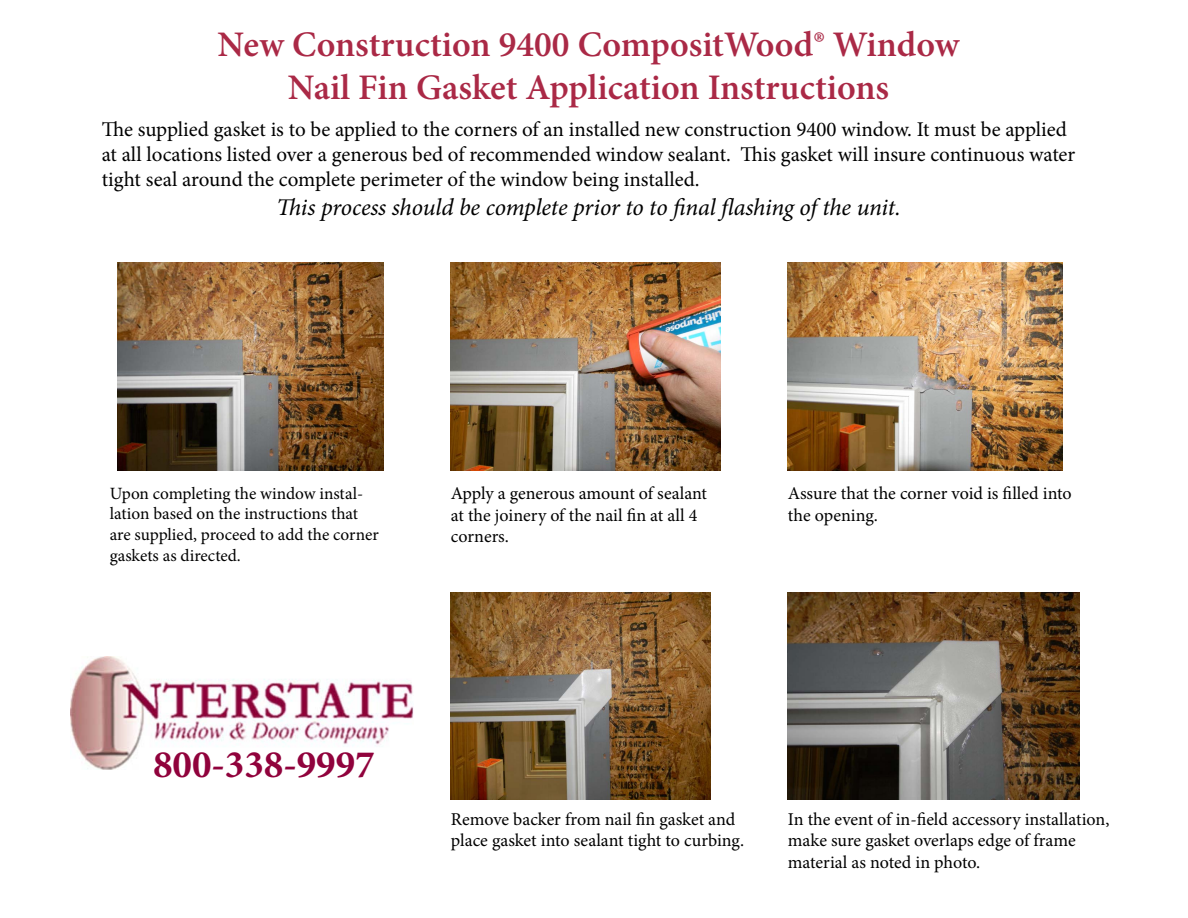
<style>
.page{position:relative;width:1188px;height:918px;background:#fff}
.page>*{position:absolute;margin:0;border:0;box-sizing:border-box;transform-origin:0 0}
.t1{font:700 39px "Minion Pro";color:#90023c}
.t2{font:600 36px/43.2px "Minion Pro";color:#aa2946;text-align:center}
.t3{font:italic 24px "Minion Pro";letter-spacing:-.01em;color:#000}
.t4{font:21px/25.2px "Minion Pro";color:#000}
.t5{font:18px/21.6px "Minion Pro";letter-spacing:-.005em;color:#000}
.t6{font:17.25px/20.7px "Minion Pro";color:#000}
</style>
<div class="page">
<img style="left:117px;top:263px;width:267px;height:207px">
<img style="left:451px;top:263px;width:270px;height:207px">
<img style="left:788px;top:263px;width:274px;height:207px">
<img style="left:788px;top:592px;width:292px;height:208px">
<img style="left:451px;top:592px;width:260px;height:208px">
<img style="left:70px;top:656px;width:344px;height:114px">
<h2 class="t2" style="left:218px;top:23px;width:743px">New Construction 9400 CompositWood® Window<br>Nail Fin Gasket Application Instructions</h2>
<p class="t4" style="left:102px;top:117px;width:975px">The supplied gasket is to be applied to the corners of an installed new construction 9400 window. It must be applied at all locations listed over a generous bed of recommended window sealant. This gasket will insure continuous water tight seal around the complete perimeter of the window being installed.</p>
<h3 class="t3" style="left:276px;top:191px;width:626px">This process should be complete prior to to final flashing of the unit.</h3>
<p class="t6" style="left:110px;top:483px;width:270px">Upon completing the window instal&shy;lation based on the instructions that are supplied, proceed to add the corner gaskets as directed.</p>
<p class="t5" style="left:451px;top:483px;width:258px">Apply a generous amount of sealant at the joinery of the nail fin at all 4 corners.</p>
<p class="t5" style="left:788px;top:483px;width:285px">Assure that the corner void is filled into the opening.</p>
<h1 class="t1" style="left:153px;top:737px;width:223px">800-338-9997</h1>
<p class="t5" style="left:451px;top:808px;width:295px">Remove backer from nail fin gasket and place gasket into sealant tight to curbing.</p>
<p class="t5" style="left:788px;top:808px;width:323px">In the event of in-field accessory installation, make sure gasket overlaps edge of frame material as noted in photo.</p>
</div>
